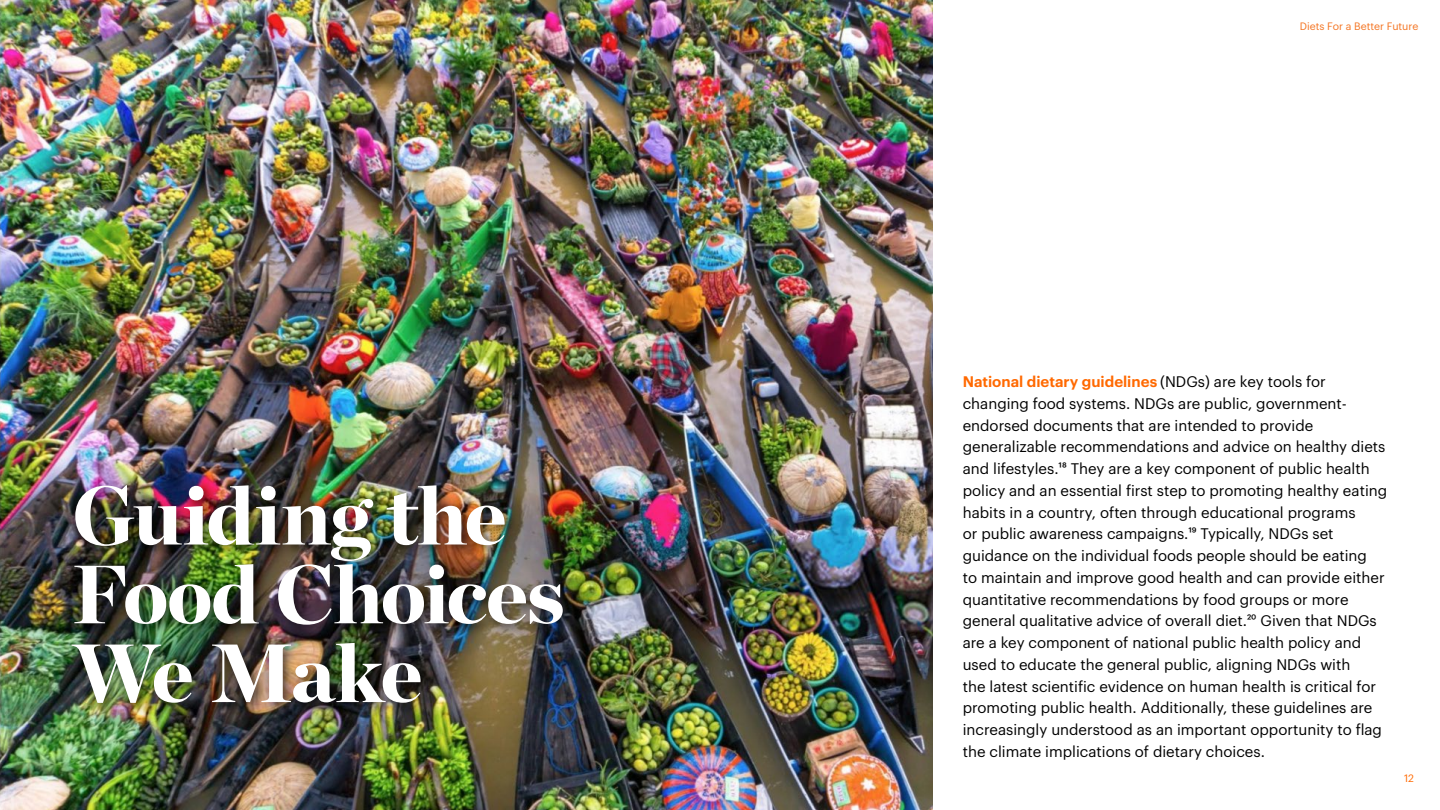
<style>
.page{position:relative;width:1440px;height:810px;background:#fff}
.page>*{position:absolute;margin:0;border:0;box-sizing:border-box;transform-origin:0 0}
.t1{font:900 82.5px/78.8px "Chronicle Display";letter-spacing:-.02em;color:#fff}
.t2{font:15px/21.8px "Graphik";color:#000}
.t3{font:10.5px "Graphik";color:#f47421}
.t4{font:10.5px "Graphik";color:#ff6900}
.s1{font-weight:600;color:#ff6900}
</style>
<div class="page">
<img style="left:0;top:0;width:932px;height:810px">
<div style="left:66px;top:479px;width:511px;height:238px;background:#000;opacity:.68"></div>
<h1 class="t1" style="left:72px;top:471px;width:494px">Guiding the<br>Food Choices<br>We Make</h1>
<p class="t3" style="left:1300px;top:19px;width:120px">Diets For a Better Future</p>
<p class="t2" style="left:963px;top:370px;width:426px"><span class="s1">National dietary guidelines</span> (NDGs) are key tools for changing food systems. NDGs are public, government&shy;endorsed documents that are intended to provide generalizable recommendations and advice on healthy diets and lifestyles.18 They are a key component of public health policy and an essential first step to promoting healthy eating habits in a country, often through educational programs<br>or public awareness campaigns.19 Typically, NDGs set guidance on the individual foods people should be eating<br>to maintain and improve good health and can provide either quantitative recommendations by food groups or more general qualitative advice of overall diet.20 Given that NDGs are a key component of national public health policy and used to educate the general public, aligning NDGs with<br>the latest scientific evidence on human health is critical for promoting public health. Additionally, these guidelines are increasingly understood as an important opportunity to flag the climate implications of dietary choices.</p>
<p class="t4" style="left:1404px;top:771px;width:12px">12</p>
</div>
